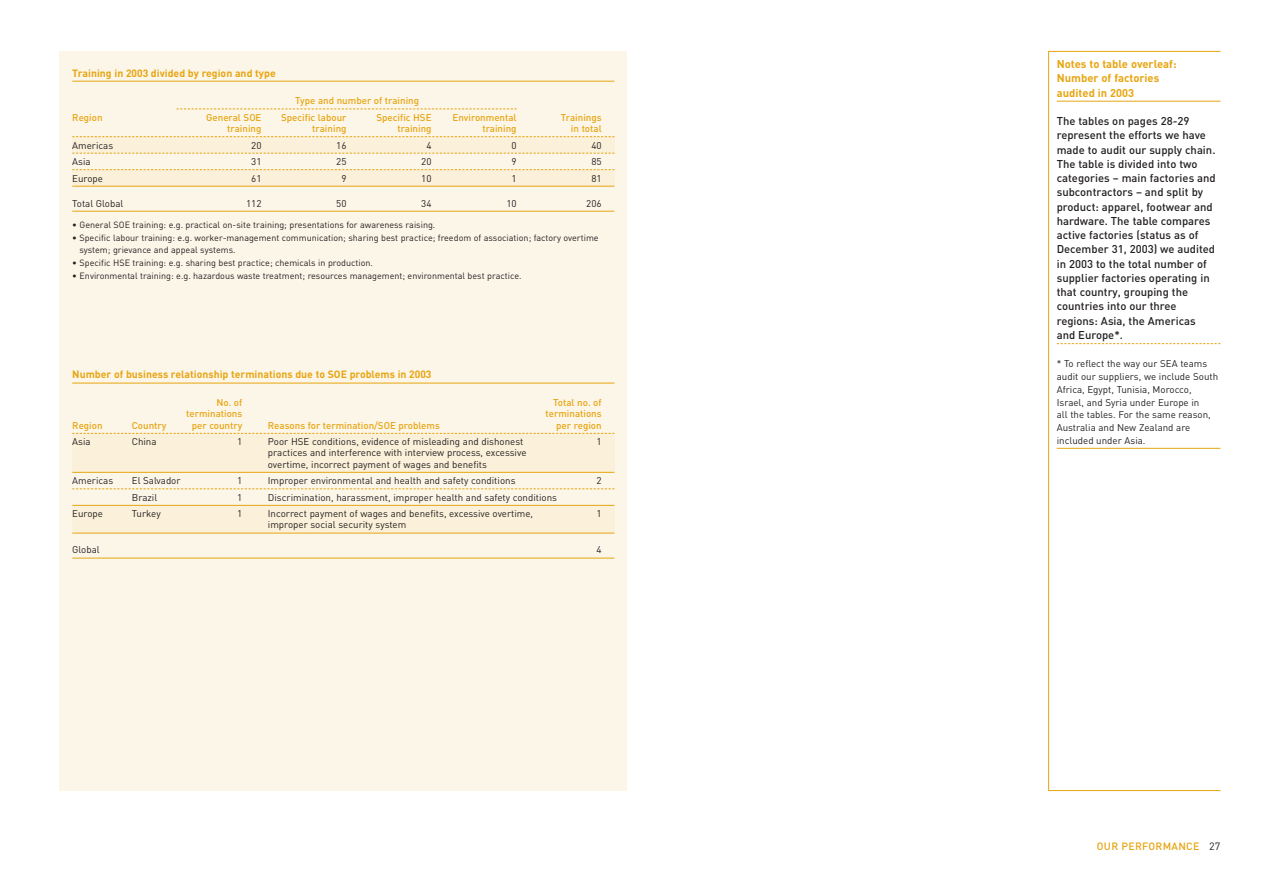
<style>
.page{position:relative;width:1263px;height:893px;background:#fff}
.page>*{position:absolute;margin:0;border:0;box-sizing:border-box;transform-origin:0 0}
.t1{font:500 11.25px/14.2px "Adi Haus CE";color:#231f20}
.t2{font:700 11.25px/14.2px "Adi Haus CE";color:#e7a512}
.t3{font:700 10.5px "Adi Haus CE";color:#e7a512}
.t4{font:500 10.5px "Adi Haus CE";letter-spacing:.025em;color:#e7a512}
.t5{font:9.75px/12.8px "Adi Haus CE";color:#231f20}
.t6{font:500 9.75px "Adi Haus CE";color:#e7a512}
.t7{font:9px/12.8px "Adi Haus CE";color:#231f20}
.s1{font-weight:400;color:#231f20}
</style>
<div class="page">
<div style="left:60px;top:51px;width:567px;height:740px;background:#fcf6e9"></div>
<hr style="left:1057px;top:101px;width:163px;height:1px;background:#e7a512">
<svg style="left:1057px;top:343px;width:162px;height:1px"></svg>
<hr style="left:1057px;top:448px;width:163px;height:1px;background:#e7a512">
<div style="left:1048px;top:51px;width:173px;height:740px;border:1px solid #e7a512"></div>
<div style="left:72px;top:137px;width:542px;height:16px;background:#fbf0d9"></div>
<div style="left:72px;top:170px;width:542px;height:16px;background:#fbf0d9"></div>
<hr style="left:72px;top:81px;width:542px;height:1px;background:#e7a512">
<svg style="left:176px;top:109px;width:341px;height:1px"></svg>
<svg style="left:72px;top:136px;width:542px;height:1px"></svg>
<svg style="left:72px;top:153px;width:542px;height:1px"></svg>
<svg style="left:72px;top:169px;width:542px;height:1px"></svg>
<hr style="left:72px;top:186px;width:542px;height:1px;background:#e7a512">
<hr style="left:72px;top:211px;width:542px;height:1px;background:#e7a512">
<div style="left:72px;top:434px;width:542px;height:38px;background:#fbf0d9"></div>
<div style="left:72px;top:506px;width:542px;height:27px;background:#fbf0d9"></div>
<hr style="left:72px;top:383px;width:542px;height:1px;background:#e7a512">
<svg style="left:72px;top:433px;width:542px;height:1px"></svg>
<hr style="left:72px;top:472px;width:542px;height:1px;background:#e7a512">
<svg style="left:72px;top:488px;width:542px;height:1px"></svg>
<hr style="left:72px;top:505px;width:542px;height:1px;background:#e7a512">
<hr style="left:72px;top:533px;width:542px;height:1px;background:#e7a512">
<hr style="left:72px;top:558px;width:542px;height:1px;background:#e7a512">
<p class="t3" style="left:72px;top:67px;width:205px">Training in 2003 divided by region and type</p>
<p class="t6" style="left:295px;top:95px;width:125px">Type and number of training</p>
<p class="t6" style="left:72px;top:111px;width:32px">Region</p>
<p class="t6" style="left:206px;top:111px;width:57px">General SOE</p>
<p class="t6" style="left:281px;top:111px;width:67px">Specific labour</p>
<p class="t6" style="left:376px;top:111px;width:57px">Specific HSE</p>
<p class="t6" style="left:452px;top:111px;width:66px">Environmental</p>
<p class="t6" style="left:561px;top:111px;width:42px">Trainings</p>
<p class="t6" style="left:227px;top:123px;width:36px">training</p>
<p class="t6" style="left:312px;top:123px;width:36px">training</p>
<p class="t6" style="left:397px;top:123px;width:36px">training</p>
<p class="t6" style="left:482px;top:123px;width:36px">training</p>
<p class="t6" style="left:571px;top:123px;width:32px">in total</p>
<p class="t5" style="left:72px;top:138px;width:42px">Americas</p>
<p class="t5" style="left:251px;top:138px;width:12px">20</p>
<p class="t5" style="left:336px;top:138px;width:12px">16</p>
<p class="t5" style="left:426px;top:138px;width:7px">4</p>
<p class="t5" style="left:511px;top:138px;width:7px">0</p>
<p class="t5" style="left:591px;top:138px;width:12px">40</p>
<p class="t5" style="left:72px;top:155px;width:20px">Asia</p>
<p class="t5" style="left:251px;top:155px;width:12px">31</p>
<p class="t5" style="left:336px;top:155px;width:12px">25</p>
<p class="t5" style="left:421px;top:155px;width:12px">20</p>
<p class="t5" style="left:511px;top:155px;width:7px">9</p>
<p class="t5" style="left:591px;top:155px;width:12px">85</p>
<p class="t5" style="left:72px;top:171px;width:32px">Europe</p>
<p class="t5" style="left:251px;top:171px;width:12px">61</p>
<p class="t5" style="left:341px;top:171px;width:7px">9</p>
<p class="t5" style="left:421px;top:171px;width:12px">10</p>
<p class="t5" style="left:511px;top:171px;width:7px">1</p>
<p class="t5" style="left:591px;top:171px;width:12px">81</p>
<p class="t5" style="left:72px;top:196px;width:53px">Total Global</p>
<p class="t5" style="left:246px;top:196px;width:17px">112</p>
<p class="t5" style="left:336px;top:196px;width:12px">50</p>
<p class="t5" style="left:421px;top:196px;width:12px">34</p>
<p class="t5" style="left:506px;top:196px;width:12px">10</p>
<p class="t5" style="left:586px;top:196px;width:17px">206</p>
<p class="t7" style="left:72px;top:218px;width:365px">• General SOE training: e.g. practical on-site training; presentations for awareness raising.</p>
<p class="t7" style="left:79px;top:231px;width:521px;text-indent:-7px">• Specific labour training: e.g. worker-management communication; sharing best practice; freedom of association; factory overtime system; grievance and appeal systems.</p>
<p class="t7" style="left:72px;top:256px;width:302px">• Specific HSE training: e.g. sharing best practice; chemicals in production.</p>
<p class="t7" style="left:72px;top:269px;width:451px">• Environmental training: e.g. hazardous waste treatment; resources management; environmental best practice.</p>
<p class="t3" style="left:72px;top:368px;width:361px">Number of business relationship terminations due to SOE problems in 2003</p>
<p class="t6" style="left:216px;top:397px;width:27px">No. of</p>
<p class="t6" style="left:553px;top:397px;width:50px">Total no. of</p>
<p class="t6" style="left:186px;top:408px;width:58px">terminations</p>
<p class="t6" style="left:545px;top:408px;width:58px">terminations</p>
<p class="t6" style="left:72px;top:419px;width:32px">Region</p>
<p class="t6" style="left:132px;top:419px;width:36px">Country</p>
<p class="t6" style="left:192px;top:419px;width:52px">per country</p>
<p class="t6" style="left:268px;top:419px;width:174px">Reasons for termination/SOE problems</p>
<p class="t6" style="left:556px;top:419px;width:47px">per region</p>
<p class="t5" style="left:72px;top:435px;width:20px">Asia</p>
<p class="t5" style="left:132px;top:435px;width:26px">China</p>
<p class="t5" style="left:237px;top:435px;width:7px">1</p>
<p class="t5" style="left:268px;top:435px;width:257px">Poor HSE conditions, evidence of misleading and dishonest</p>
<p class="t5" style="left:597px;top:435px;width:7px">1</p>
<p class="t5" style="left:268px;top:447px;width:260px;line-height:11.2px">practices and interference with interview process, excessive overtime, incorrect payment of wages and benefits</p>
<p class="t5" style="left:72px;top:474px;width:42px">Americas</p>
<p class="t5" style="left:132px;top:474px;width:50px">El Salvador</p>
<p class="t5" style="left:237px;top:474px;width:7px">1</p>
<p class="t5" style="left:268px;top:474px;width:249px">Improper environmental and health and safety conditions</p>
<p class="t5" style="left:597px;top:474px;width:7px">2</p>
<p class="t5" style="left:132px;top:490px;width:27px">Brazil</p>
<p class="t5" style="left:237px;top:490px;width:7px">1</p>
<p class="t5" style="left:268px;top:490px;width:291px">Discrimination, harassment, improper health and safety conditions</p>
<p class="t5" style="left:72px;top:507px;width:32px">Europe</p>
<p class="t5" style="left:132px;top:507px;width:30px">Turkey</p>
<p class="t5" style="left:237px;top:507px;width:7px">1</p>
<p class="t5" style="left:268px;top:507px;width:267px">Incorrect payment of wages and benefits, excessive overtime,</p>
<p class="t5" style="left:597px;top:507px;width:7px">1</p>
<p class="t5" style="left:268px;top:518px;width:140px">improper social security system</p>
<p class="t5" style="left:72px;top:543px;width:29px">Global</p>
<p class="t5" style="left:597px;top:543px;width:7px">4</p>
<p class="t2" style="left:1057px;top:57px;width:121px">Notes to table overleaf:<br>Number of factories audited in 2003</p>
<p class="t1" style="left:1057px;top:114px;width:161px">The tables on pages 28-29 represent the efforts we have made to audit our supply chain.<br>The table is divided into two categories – main factories and subcontractors – and split by product: apparel, footwear and hardware. The table compares active factories (status as of<br>December 31, 2003) we audited in 2003 to the total number of supplier factories operating in that country, grouping the countries into our three regions: Asia, the Americas and Europe*.</p>
<p class="t5" style="left:1057px;top:357px;width:163px">* To reflect the way our SEA teams audit our suppliers, we include South<br>Africa, Egypt, Tunisia, Morocco,<br>Israel, and Syria under Europe in<br>all the tables. For the same reason,<br>Australia and New Zealand are included under Asia.</p>
<p class="t4" style="left:1097px;top:840px;width:125px">OUR PERFORMANCE <span class="s1">27</span></p>
</div>
